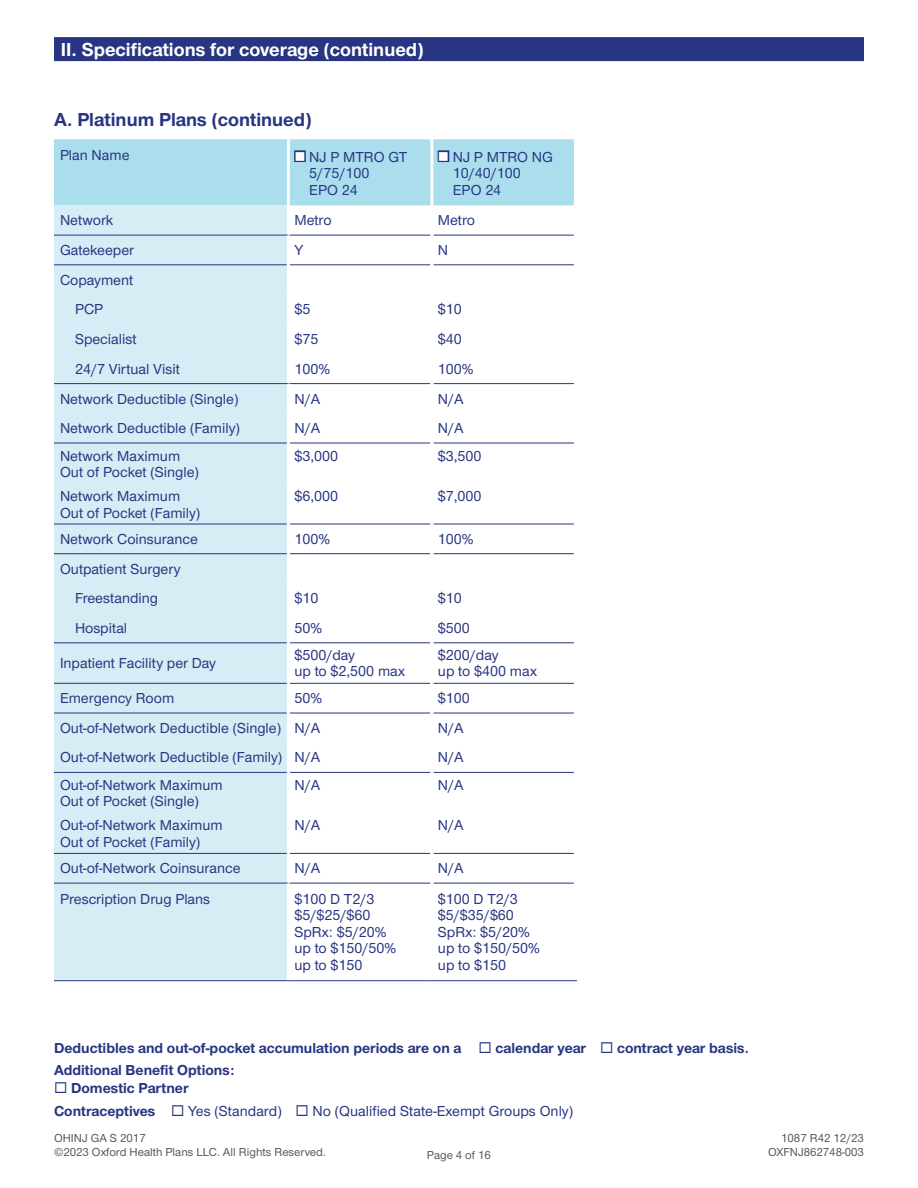
<style>
.page{position:relative;width:918px;height:1188px;background:#fff}
.page>*{position:absolute;margin:0;border:0;box-sizing:border-box;transform-origin:0 0}
.t1{font:700 19.5px "UHC Sans";color:#fff}
.t2{font:700 19.5px "UHC Sans";color:#283582}
.t3{font:500 15px/16.5px "UHC Sans";color:#283582}
.t4{font:700 15px/22.4px "UHC Sans";color:#283582}
.t5{font:500 12px/14.4px "UHC Sans";color:#57585a;text-align:right}
.s1{font-weight:700}
</style>
<div class="page">
<div style="left:54px;top:37px;width:810px;height:24px;background:#283582"></div>
<div style="left:54px;top:139px;width:520px;height:66px;background:#aadeed"></div>
<div style="left:54px;top:205px;width:233px;height:775px;background:#d5eef5"></div>
<hr style="left:288px;top:235px;width:142px;height:1px;background:#283582">
<hr style="left:433px;top:235px;width:141px;height:1px;background:#283582">
<hr style="left:54px;top:265px;width:233px;height:1px;background:#283582">
<hr style="left:290px;top:265px;width:140px;height:1px;background:#283582">
<hr style="left:433px;top:265px;width:141px;height:1px;background:#283582">
<hr style="left:288px;top:383px;width:142px;height:1px;background:#283582">
<hr style="left:433px;top:383px;width:141px;height:1px;background:#283582">
<hr style="left:54px;top:443px;width:233px;height:1px;background:#283582">
<hr style="left:290px;top:443px;width:140px;height:1px;background:#283582">
<hr style="left:433px;top:443px;width:141px;height:1px;background:#283582">
<hr style="left:54px;top:524px;width:233px;height:1px;background:#283582">
<hr style="left:290px;top:524px;width:140px;height:1px;background:#283582">
<hr style="left:433px;top:524px;width:141px;height:1px;background:#283582">
<hr style="left:54px;top:553px;width:233px;height:1px;background:#283582">
<hr style="left:290px;top:553px;width:140px;height:1px;background:#283582">
<hr style="left:433px;top:553px;width:141px;height:1px;background:#283582">
<hr style="left:54px;top:643px;width:233px;height:1px;background:#283582">
<hr style="left:290px;top:643px;width:140px;height:1px;background:#283582">
<hr style="left:433px;top:643px;width:141px;height:1px;background:#283582">
<hr style="left:54px;top:683px;width:233px;height:1px;background:#283582">
<hr style="left:290px;top:683px;width:140px;height:1px;background:#283582">
<hr style="left:433px;top:683px;width:141px;height:1px;background:#283582">
<hr style="left:54px;top:713px;width:233px;height:1px;background:#283582">
<hr style="left:290px;top:713px;width:140px;height:1px;background:#283582">
<hr style="left:433px;top:713px;width:141px;height:1px;background:#283582">
<hr style="left:54px;top:772px;width:233px;height:1px;background:#283582">
<hr style="left:290px;top:772px;width:140px;height:1px;background:#283582">
<hr style="left:433px;top:772px;width:141px;height:1px;background:#283582">
<hr style="left:54px;top:853px;width:233px;height:1px;background:#283582">
<hr style="left:290px;top:853px;width:140px;height:1px;background:#283582">
<hr style="left:433px;top:853px;width:141px;height:1px;background:#283582">
<hr style="left:288px;top:883px;width:142px;height:1px;background:#283582">
<hr style="left:433px;top:883px;width:141px;height:1px;background:#283582">
<hr style="left:287px;top:139px;width:3px;height:66px;background:#fff">
<hr style="left:430px;top:139px;width:3px;height:66px;background:#fff">
<hr style="left:54px;top:383px;width:234px;height:1px;background:#283582">
<hr style="left:54px;top:235px;width:234px;height:1px;background:#283582">
<hr style="left:287px;top:235px;width:3px;height:30px;background:#fff">
<hr style="left:54px;top:883px;width:234px;height:1px;background:#283582">
<hr style="left:287px;top:883px;width:3px;height:97px;background:#fff">
<hr style="left:54px;top:980px;width:234px;height:1px;background:#283582">
<hr style="left:288px;top:980px;width:144px;height:1px;background:#283582">
<hr style="left:432px;top:980px;width:145px;height:1px;background:#283582">
<h1 class="t1" style="left:61px;top:36px;width:364px">II. Specifications for coverage (continued)</h1>
<h1 class="t2" style="left:54px;top:107px;width:259px">A. Platinum Plans (continued)</h1>
<p class="t3" style="left:60px;top:146px;width:71px">Plan Name</p>
<p class="t3" style="left:309px;top:148px;width:100px;text-indent:-15px">■ NJ P MTRO GT<br>5/75/100<br>EPO 24</p>
<p class="t3" style="left:453px;top:148px;width:102px;text-indent:-15px">■ NJ P MTRO NG<br>10/40/100<br>EPO 24</p>
<p class="t3" style="left:60px;top:211px;width:55px">Network</p>
<p class="t3" style="left:294px;top:211px;width:39px">Metro</p>
<p class="t3" style="left:438px;top:211px;width:39px">Metro</p>
<p class="t3" style="left:60px;top:241px;width:76px">Gatekeeper</p>
<p class="t3" style="left:294px;top:241px;width:10px">Y</p>
<p class="t3" style="left:438px;top:241px;width:12px">N</p>
<p class="t3" style="left:75px;top:264px;width:60px;line-height:29.5px;text-indent:-15px">Copayment<br>PCP</p>
<p class="t3" style="left:294px;top:300px;width:17px">$5</p>
<p class="t3" style="left:438px;top:300px;width:25px">$10</p>
<p class="t3" style="left:75px;top:330px;width:63px">Specialist</p>
<p class="t3" style="left:294px;top:330px;width:25px">$75</p>
<p class="t3" style="left:438px;top:330px;width:25px">$40</p>
<p class="t3" style="left:75px;top:360px;width:106px">24/7 Virtual Visit</p>
<p class="t3" style="left:294px;top:360px;width:37px">100%</p>
<p class="t3" style="left:438px;top:360px;width:37px">100%</p>
<p class="t3" style="left:60px;top:390px;width:180px">Network Deductible (Single)</p>
<p class="t3" style="left:294px;top:390px;width:27px">N/A</p>
<p class="t3" style="left:438px;top:390px;width:27px">N/A</p>
<p class="t3" style="left:60px;top:419px;width:181px">Network Deductible (Family)</p>
<p class="t3" style="left:294px;top:419px;width:27px">N/A</p>
<p class="t3" style="left:438px;top:419px;width:27px">N/A</p>
<p class="t3" style="left:60px;top:447px;width:140px">Network Maximum<br>Out of Pocket (Single)</p>
<p class="t3" style="left:294px;top:447px;width:45px">$3,000</p>
<p class="t3" style="left:438px;top:447px;width:45px">$3,500</p>
<p class="t3" style="left:60px;top:487px;width:142px">Network Maximum<br>Out of Pocket (Family)</p>
<p class="t3" style="left:294px;top:487px;width:45px">$6,000</p>
<p class="t3" style="left:438px;top:487px;width:45px">$7,000</p>
<p class="t3" style="left:60px;top:530px;width:140px">Network Coinsurance</p>
<p class="t3" style="left:294px;top:530px;width:37px">100%</p>
<p class="t3" style="left:438px;top:530px;width:37px">100%</p>
<p class="t3" style="left:60px;top:553px;width:122px;line-height:29.5px;text-align:center">Outpatient Surgery<br>Freestanding</p>
<p class="t3" style="left:294px;top:589px;width:25px">$10</p>
<p class="t3" style="left:438px;top:589px;width:25px">$10</p>
<p class="t3" style="left:75px;top:619px;width:54px">Hospital</p>
<p class="t3" style="left:294px;top:619px;width:29px">50%</p>
<p class="t3" style="left:438px;top:619px;width:33px">$500</p>
<p class="t3" style="left:60px;top:654px;width:157px">Inpatient Facility per Day</p>
<p class="t3" style="left:294px;top:646px;width:112px">$500/day<br>up to $2,500 max</p>
<p class="t3" style="left:438px;top:646px;width:101px">$200/day<br>up to $400 max</p>
<p class="t3" style="left:60px;top:689px;width:116px">Emergency Room</p>
<p class="t3" style="left:294px;top:689px;width:29px">50%</p>
<p class="t3" style="left:438px;top:689px;width:33px">$100</p>
<p class="t3" style="left:60px;top:719px;width:262px">Out-of-Network Deductible (Single) N/A</p>
<p class="t3" style="left:438px;top:719px;width:27px">N/A</p>
<p class="t3" style="left:60px;top:749px;width:262px">Out-of-Network Deductible (Family) N/A</p>
<p class="t3" style="left:438px;top:749px;width:27px">N/A</p>
<p class="t3" style="left:60px;top:776px;width:164px">Out-of-Network Maximum<br>Out of Pocket (Single)</p>
<p class="t3" style="left:294px;top:776px;width:27px">N/A</p>
<p class="t3" style="left:438px;top:776px;width:27px">N/A</p>
<p class="t3" style="left:60px;top:817px;width:164px">Out-of-Network Maximum<br>Out of Pocket (Family)</p>
<p class="t3" style="left:294px;top:817px;width:27px">N/A</p>
<p class="t3" style="left:438px;top:817px;width:27px">N/A</p>
<p class="t3" style="left:60px;top:859px;width:182px">Out-of-Network Coinsurance</p>
<p class="t3" style="left:294px;top:859px;width:27px">N/A</p>
<p class="t3" style="left:438px;top:859px;width:27px">N/A</p>
<p class="t3" style="left:60px;top:890px;width:152px">Prescription Drug Plans</p>
<p class="t3" style="left:294px;top:890px;width:103px">$100 D T2/3 $5/$25/$60<br>SpRx: $5/20% up to $150/50% up to $150</p>
<p class="t3" style="left:438px;top:890px;width:103px">$100 D T2/3 $5/$35/$60<br>SpRx: $5/20% up to $150/50% up to $150</p>
<p class="t4" style="left:54px;top:1036px;width:696px">Deductibles and out-of-pocket accumulation periods are on a ◻ calendar year ◻ contract year basis.<br>Additional Benefit Options:</p>
<p class="t3" style="left:54px;top:1077px;width:521px;line-height:22.4px">◻ <span class="s1">Domestic Partner<br>Contraceptives</span> ◻ Yes (Standard) ◻ No (Qualified State-Exempt Groups Only)</p>
<p class="t5" style="left:54px;top:1130px;width:273px;text-align:left">OHINJ GA S 2017<br>©2023 Oxford Health Plans LLC. All Rights Reserved.</p>
<p class="t5" style="left:427px;top:1147px;width:66px">Page 4 of 16</p>
<p class="t5" style="left:768px;top:1130px;width:97px">1087 R42 12/23<br>OXFNJ862748-003</p>
</div>
